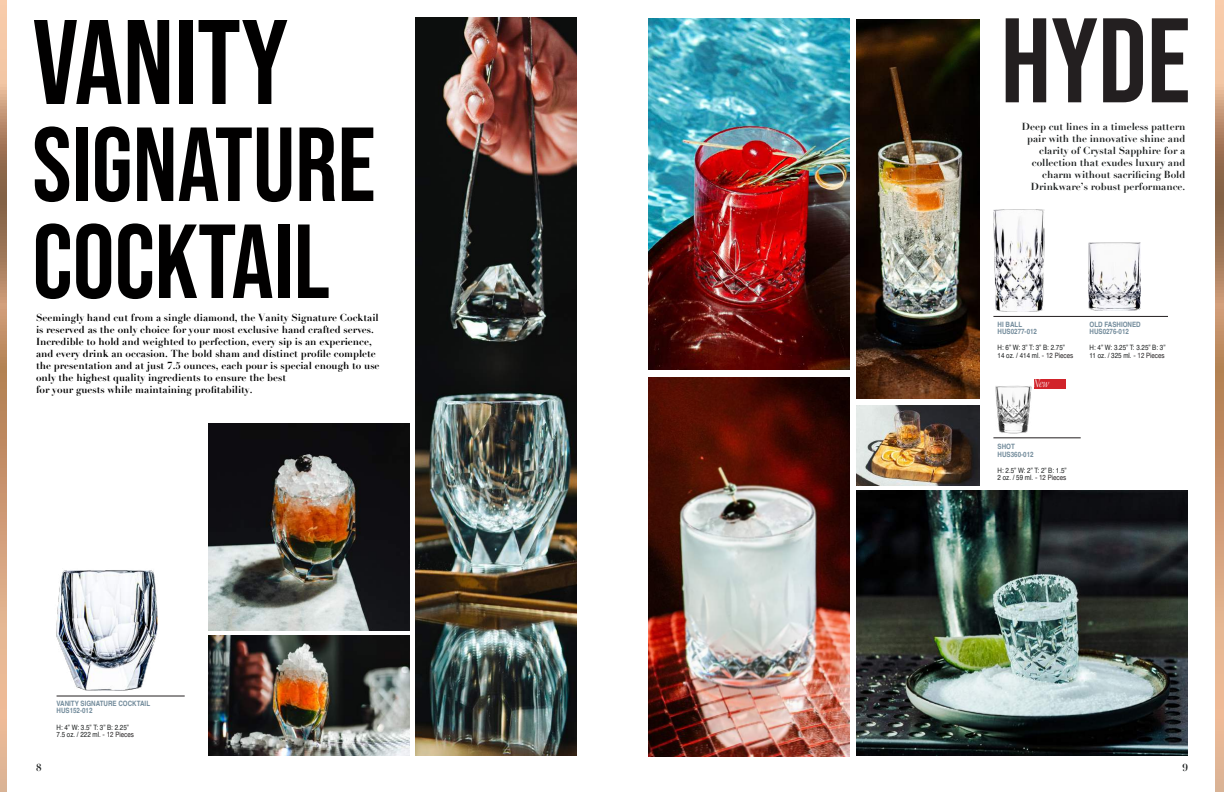
<style>
.page{position:relative;width:1224px;height:792px;background:#fff}
.page>*{position:absolute;margin:0;border:0;box-sizing:border-box;transform-origin:0 0}
.t1{font:700 120px "Bebas Neue Pro";color:#010000}
.t2{font:700 120px "Bebas Neue Pro";color:#231f20}
.t3{font:700 105px/97px "Bebas Neue Pro";color:#010000}
.t4{font:12px "Kepler Std Light Scn It Disp";color:#fff}
.t5{font:700 10px/12px "Didot";color:#010000}
.t6{font:700 10px/12px "Didot";color:#1c1f1f;text-align:right}
.t7{font:7.3px/7.3px "Helvetica";color:#1c1f1f;scale:.85 1}
.t8{font:700 7.3px/7.3px "Helvetica";color:#728b9b;scale:.85 1}
.s1{font-family:"Helvetica Neue";color:#231f20}
</style>
<div class="page">
<hr style="left:57px;top:696px;width:128px;height:1px;background:#231f20">
<img style="left:857px;top:19px;width:122px;height:380px">
<img style="left:648px;top:19px;width:201px;height:350px">
<img style="left:648px;top:377px;width:201px;height:379px">
<img style="left:857px;top:405px;width:122px;height:81px">
<img style="left:857px;top:490px;width:330px;height:266px">
<img style="left:993px;top:210px;width:52px;height:101px">
<img style="left:1088px;top:243px;width:53px;height:68px">
<hr style="left:993px;top:316px;width:175px;height:1px;background:#231f20">
<hr style="left:993px;top:438px;width:88px;height:1px;background:#231f20">
<div style="left:1034px;top:379px;width:32px;height:9px;background:#d1232a"></div>
<svg style="left:1216px;top:0;width:8px;height:792px;background:#ca9b78"></svg>
<img style="left:56px;top:570px;width:102px;height:120px">
<img style="left:209px;top:636px;width:201px;height:120px">
<img style="left:209px;top:423px;width:201px;height:207px">
<img style="left:415px;top:18px;width:161px;height:738px">
<svg style="left:0;top:0;width:6px;height:792px;background:#ca9b78"></svg>
<img style="left:995px;top:385px;width:41px;height:49px">
<h1 class="t1" style="left:32px;top:-6px;width:257px">VANITY</h1>
<h2 class="t3" style="left:32px;top:115px;width:344px">SIGNATURE<br>COCKTAIL</h2>
<p class="t5" style="left:36px;top:311px;width:345px">Seemingly hand cut from a single diamond, the Vanity Signature Cocktail is reserved as the only choice for your most exclusive hand crafted serves.<br>Incredible to hold and weighted to perfection, every sip is an experience, and every drink an occasion. The bold sham and distinct profile complete the presentation and at just 7.5 ounces, each pour is special enough to use only the highest quality ingredients to ensure the best<br>for your guests while maintaining profitability.</p>
<p class="t8" style="left:57px;top:701px;width:112px">VANITY SIGNATURE COCKTAIL<br>HUS152-012</p>
<p class="t7" style="left:57px;top:724px;width:93px">H: 4” W: 3.5” T: 3” B: 2.25”<br>7.5 oz. / 222 ml. <span class="s1">- 12 Pieces</span></p>
<h1 class="t2" style="left:1001px;top:-8px;width:191px">HYDE</h1>
<p class="t6" style="left:1022px;top:121px;width:165px">Deep cut lines in a timeless pattern pair with the innovative shine and clarity of Crystal Sapphire for a collection that exudes luxury and charm without sacrificing Bold Drinkware’s robust performance.</p>
<p class="t8" style="left:998px;top:321px;width:48px">HI BALL<br>HUS0277-012</p>
<p class="t7" style="left:998px;top:344px;width:90px">H: 6” W: 3” T: 3” B: 2.75”<br>14 oz. / 414 ml. <span class="s1">- 12 Pieces</span></p>
<p class="t4" style="left:1033px;top:377px;width:17px">New</p>
<p class="t8" style="left:1090px;top:321px;width:62px">OLD FASHIONED<br>HUS0276-012</p>
<p class="t7" style="left:1090px;top:344px;width:91px">H: 4” W: 3.25” T: 3.25” B: 3”<br>11 oz. / 325 ml. <span class="s1">- 12 Pieces</span></p>
<p class="t8" style="left:998px;top:444px;width:44px">SHOT<br>HUS360-012</p>
<p class="t7" style="left:998px;top:467px;width:83px">H: 2.5” W: 2” T: 2” B: 1.5”<br>2 oz. / 59 ml. <span class="s1">- 12 Pieces</span></p>
<p class="t6" style="left:36px;top:762px;width:7px">8</p>
<p class="t6" style="left:1182px;top:762px;width:7px">9</p>
</div>
